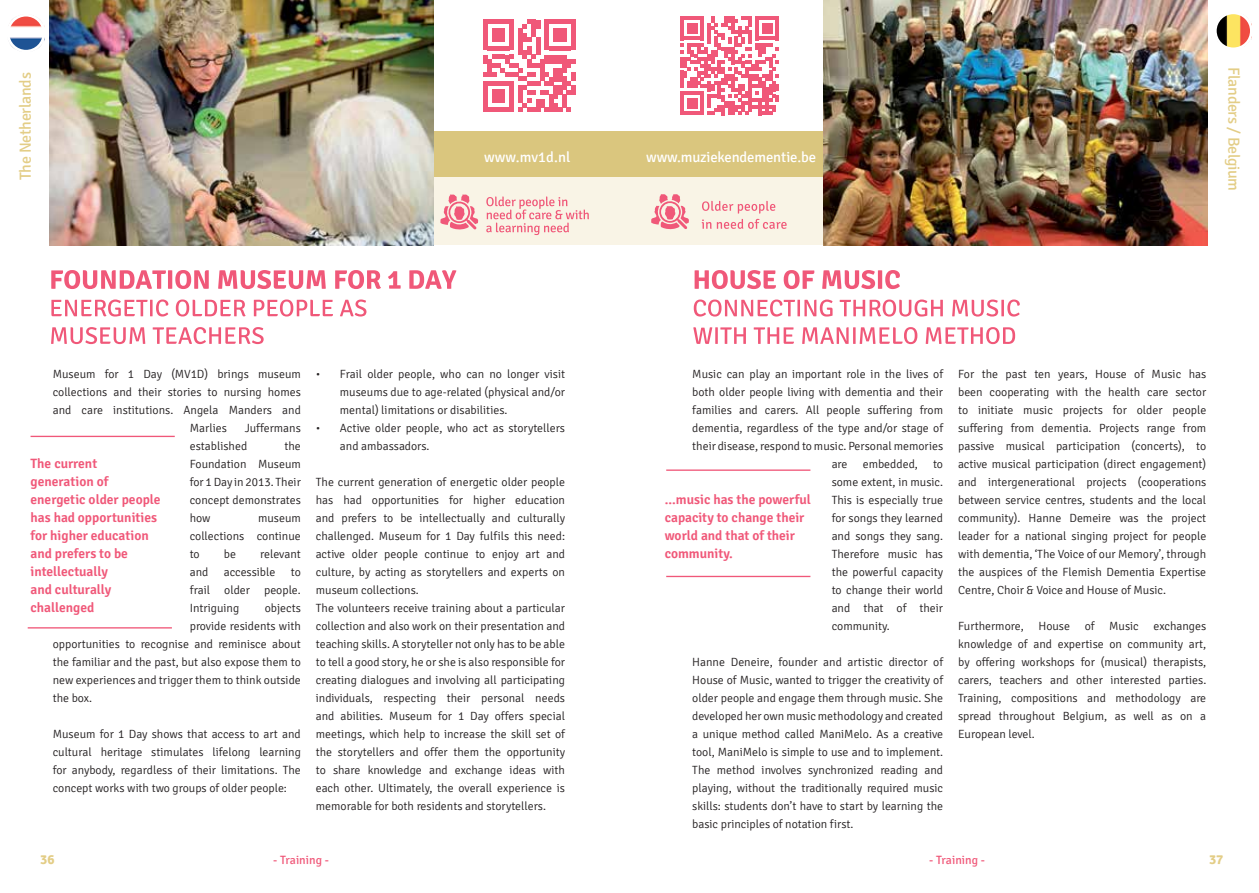
<style>
.page{position:relative;width:1259px;height:893px;background:#fff}
.page>*{position:absolute;margin:0;border:0;box-sizing:border-box;transform-origin:0 0}
.t1{font:16.05px "Signika";letter-spacing:-.02em;color:#e3cd86}
.t2{font:14.7px "Signika";letter-spacing:-.01em;color:#fff}
.t3{font:14.7px "Signika";letter-spacing:.01em;color:#fff}
.t4{font:600 13.5px/18px "Signika";color:#f05879}
.t5{font:700 13.5px "Signika";color:#e3cd86}
.t6{font:12px "Signika";color:#f05879}
.t7{font:300 11.85px/18px "Signika";color:#231f20;text-align:justify}
.s1{font-family:"Vista Slab OT";font-size:13.5px}
</style>
<div class="page">
<div style="left:430px;top:132px;width:395px;height:47px;background:#dac67e"></div>
<div style="left:426px;top:177px;width:445px;height:68px;background:#f9f4e6"></div>
<svg style="left:483px;top:20px;width:92px;height:92px"></svg>
<img style="left:9px;top:17px;width:32px;height:32px">
<div style="left:7px;top:14px;width:38px;height:39px;border:3px solid #fff;border-radius:50%"></div>
<svg style="left:440px;top:194px;width:38px;height:36px"></svg>
<img style="left:50px;top:0;width:383px;height:246px">
<hr style="left:31px;top:436px;width:144px;height:1px;background:#f05879">
<hr style="left:28px;top:627px;width:144px;height:1px;background:#f05879">
<img style="left:1218px;top:16px;width:30px;height:30px">
<div style="left:1214px;top:12px;width:38px;height:38px;border:3px solid #fff;border-radius:50%"></div>
<img style="left:823px;top:0;width:385px;height:245px">
<hr style="left:666px;top:469px;width:144px;height:2px;background:#f05879">
<hr style="left:666px;top:576px;width:144px;height:1px;background:#f05879">
<svg style="left:680px;top:16px;width:99px;height:99px"></svg>
<svg style="left:702px;top:201px;width:84px;height:28px"></svg>
<svg style="left:651px;top:194px;width:38px;height:35px"></svg>
<svg style="left:51px;top:327px;width:213px;height:17px"></svg>
<svg style="left:51px;top:299px;width:315px;height:18px"></svg>
<svg style="left:51px;top:270px;width:405px;height:19px"></svg>
<svg style="left:693px;top:327px;width:322px;height:17px"></svg>
<svg style="left:694px;top:300px;width:325px;height:17px"></svg>
<svg style="left:694px;top:270px;width:206px;height:19px"></svg>
<svg style="left:486px;top:197px;width:103px;height:38px"></svg>
<h1 class="t1" style="left:16px;top:180px;width:109px;rotate:-90deg">The Netherlands</h1>
<p class="t3" style="left:484px;top:149px;width:88px">www.mv1d.nl</p>
<p class="t7" style="left:53px;top:365px;width:250px">Museum for 1 Day (MV1D) brings museum</p>
<p class="t7" style="left:53px;top:383px;width:250px">collections and their stories to nursing homes</p>
<p class="t7" style="left:53px;top:401px;width:250px">and care institutions. Angela Manders and</p>
<p class="t7" style="left:190px;top:419px;width:39px">Marlies</p>
<p class="t7" style="left:190px;top:419px;width:113px;text-indent:55px">Juffermans established</p>
<p class="t7" style="left:190px;top:437px;width:113px;text-indent:95px">the Foundation Museum for 1 Day in 2013. Their concept demonstrates how</p>
<p class="t4" style="left:31px;top:455px;width:132px">The current generation of energetic older people has had opportunities for higher education and prefers to be intellectually<br>and culturally challenged</p>
<p class="t7" style="left:190px;top:509px;width:113px;text-indent:68px">museum collections continue to</p>
<p class="t7" style="left:224px;top:545px;width:14px">be</p>
<p class="t7" style="left:260px;top:545px;width:42px">relevant</p>
<p class="t7" style="left:190px;top:563px;width:20px">and</p>
<p class="t7" style="left:224px;top:563px;width:53px">accessible</p>
<p class="t7" style="left:190px;top:563px;width:113px;text-indent:101px">to frail older people.<br>Intriguing</p>
<p class="t7" style="left:265px;top:599px;width:38px">objects</p>
<p class="t7" style="left:190px;top:617px;width:113px">provide residents with</p>
<p class="t7" style="left:53px;top:635px;width:250px">opportunities to recognise and reminisce about</p>
<p class="t7" style="left:53px;top:653px;width:250px">the familiar and the past, but also expose them to</p>
<p class="t7" style="left:53px;top:671px;width:250px">new experiences and trigger them to think outside</p>
<p class="t7" style="left:53px;top:689px;width:41px">the box.</p>
<p class="t7" style="left:53px;top:725px;width:250px">Museum for 1 Day shows that access to art and cultural heritage stimulates lifelong learning for anybody, regardless of their limitations. The concept works with two groups of older people:</p>
<p class="t7" style="left:340px;top:365px;width:227px;text-indent:-24px"><span class="s1">•</span> Frail older people, who can no longer visit museums due to age-related (physical and/or mental) limitations or disabilities.</p>
<p class="t7" style="left:340px;top:419px;width:227px;text-indent:-24px"><span class="s1">•</span> Active older people, who act as storytellers and ambassadors.</p>
<p class="t7" style="left:316px;top:473px;width:251px;text-align:left">The current generation of energetic older people has had opportunities for higher education and prefers to be intellectually and culturally challenged. Museum for 1 Day fulfils this need: active older people continue to enjoy art and culture, by acting as storytellers and experts on museum collections.<br>The volunteers receive training about a particular collection and also work on their presentation and teaching skills. A storyteller not only has to be able to tell a good story, he or she is also responsible for creating dialogues and involving all participating individuals, respecting their personal needs and abilities. Museum for 1 Day offers special meetings, which help to increase the skill set of the storytellers and offer them the opportunity to share knowledge and exchange ideas with each other. Ultimately, the overall experience is memorable for both residents and storytellers.</p>
<p class="t2" style="left:646px;top:149px;width:171px">www.muziekendementie.be</p>
<h1 class="t1" style="left:1242px;top:67px;width:126px;rotate:90deg">Flanders / Belgium</h1>
<p class="t7" style="left:692px;top:365px;width:252px">Music can play an important role in the lives of</p>
<p class="t7" style="left:692px;top:383px;width:252px">both older people living with dementia and their</p>
<p class="t7" style="left:692px;top:401px;width:252px">families and carers. All people suffering from</p>
<p class="t7" style="left:692px;top:419px;width:252px">dementia, regardless of the type and/or stage of</p>
<p class="t7" style="left:692px;top:437px;width:252px">their disease, respond to music. Personal memories</p>
<p class="t7" style="left:831px;top:455px;width:17px">are</p>
<p class="t7" style="left:862px;top:455px;width:57px">embedded,</p>
<p class="t7" style="left:831px;top:455px;width:113px;text-indent:101px">to some extent, in music.<br>This is especially true for songs they learned and songs they sang.<br>Therefore music has the powerful capacity to change their world and that of their community.</p>
<p class="t7" style="left:692px;top:653px;width:252px">Hanne Deneire, founder and artistic director of House of Music, wanted to trigger the creativity of older people and engage them through music. She developed her own music methodology and created a unique method called ManiMelo. As a creative tool, ManiMelo is simple to use and to implement.<br>The method involves synchronized reading and playing, without the traditionally required music skills: students don’t have to start by learning the basic principles of notation first.</p>
<p class="t4" style="left:665px;top:491px;width:148px">...music has the powerful capacity to change their world and that of their community.</p>
<p class="t7" style="left:958px;top:365px;width:250px">For the past ten years, House of Music has been cooperating with the health care sector to initiate music projects for older people suffering from dementia. Projects range from passive musical participation (concerts), to active musical participation (direct engagement) and intergenerational projects (cooperations between service centres, students and the local community). Hanne Demeire was the project leader for a national singing project for people with dementia, ‘The Voice of our Memory’, through the auspices of the Flemish Dementia Expertise Centre, Choir &amp; Voice and House of Music.</p>
<p class="t7" style="left:958px;top:617px;width:250px">Furthermore, House of Music exchanges knowledge of and expertise on community art, by offering workshops for (musical) therapists, carers, teachers and other interested parties.<br>Training, compositions and methodology are spread throughout Belgium, as well as on a European level.</p>
<p class="t5" style="left:40px;top:851px;width:16px">36</p>
<p class="t5" style="left:1209px;top:851px;width:16px">37</p>
<p class="t6" style="left:273px;top:853px;width:57px">- Training -</p>
<p class="t6" style="left:929px;top:853px;width:57px">- Training -</p>
</div>
